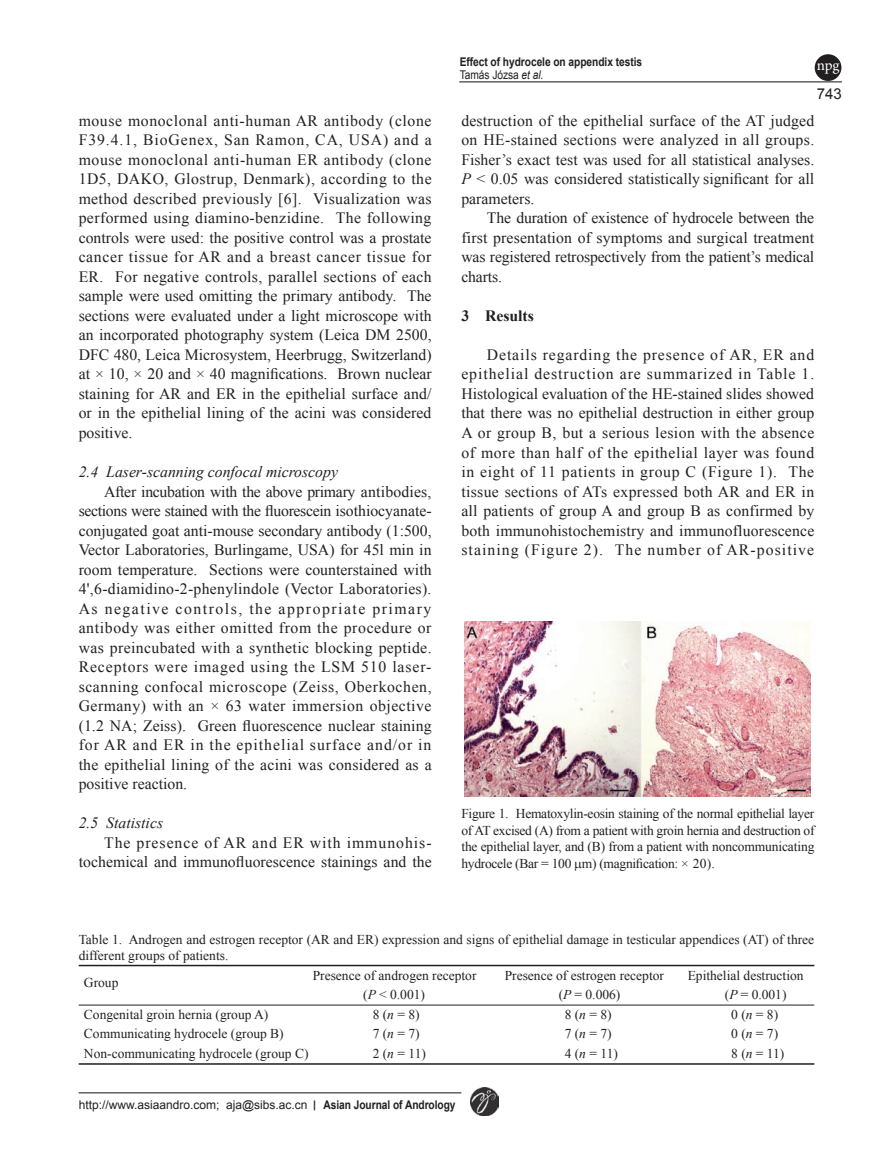
<style>
.page{position:relative;width:893px;height:1170px;background:#fff}
.page>*{position:absolute;margin:0;border:0;box-sizing:border-box;transform-origin:0 0}
.t1{font:15.75px/19.5px "Times New Roman";letter-spacing:.005em;color:#231f20;text-align:justify}
.t2{font:italic 15.75px "Times New Roman";color:#231f20}
.t3{font:700 15.75px "Times New Roman";color:#231f20}
.t4{font:15px "Arial";color:#231f20}
.t5{font:15px "Minion Pro";color:#fff}
.t6{font:13.5px/16.5px "Times New Roman";color:#231f20}
.t7{font:12px "Arial";color:#231f20}
.t8{font:700 12px/13.5px "Arial";letter-spacing:-.005em;color:#231f20;scale:.85 1}
.s1{font-weight:400}
.s2{font-weight:400;font-style:italic}
.s3{font-style:italic}
.s4{font-weight:700;font-size:10.5px}
.s5{font-weight:700}
</style>
<div class="page">
<hr style="left:459px;top:81px;width:383px;height:1px;background:#231f20">
<hr style="left:79px;top:1092px;width:382px;height:1px;background:#231f20">
<div style="left:815px;top:54px;width:26px;height:27px;background:#231f20;border-radius:50%"></div>
<img style="left:470px;top:1087px;width:28px;height:28px">
<hr style="left:79px;top:964px;width:735px;height:2px;background:#231f20">
<hr style="left:79px;top:1063px;width:735px;height:1px;background:#231f20">
<hr style="left:79px;top:1004px;width:735px;height:1px;background:#231f20">
<img style="left:465px;top:621px;width:345px;height:175px">
<p class="t1" style="left:79px;top:111px;width:354px">mouse monoclonal anti-human AR antibody (clone F39.4.1, BioGenex, San Ramon, CA, USA) and a mouse monoclonal anti-human ER antibody (clone 1D5, DAKO, Glostrup, Denmark), according to the method described previously [6]. Visualization was performed using diamino-benzidine. The following controls were used: the positive control was a prostate cancer tissue for AR and a breast cancer tissue for ER. For negative controls, parallel sections of each sample were used omitting the primary antibody. The sections were evaluated under a light microscope with an incorporated photography system (Leica DM 2500, DFC 480, Leica Microsystem, Heerbrugg, Switzerland) at × 10, × 20 and × 40 magnifications. Brown nuclear staining for AR and ER in the epithelial surface and/ or in the epithelial lining of the acini was considered positive.</p>
<p class="t2" style="left:79px;top:461px;width:261px">2.4 Laser-scanning confocal microscopy</p>
<p class="t1" style="left:79px;top:481px;width:354px;text-indent:25px">After incubation with the above primary antibodies, sections were stained with the fluorescein isothiocyanate&shy;conjugated goat anti-mouse secondary antibody (1:500, Vector Laboratories, Burlingame, USA) for 45l min in room temperature. Sections were counterstained with 4',6-diamidino-2-phenylindole (Vector Laboratories).<br>As negative controls, the appropriate primary antibody was either omitted from the procedure or was preincubated with a synthetic blocking peptide.<br>Receptors were imaged using the LSM 510 laser&shy;scanning confocal microscope (Zeiss, Oberkochen, Germany) with an × 63 water immersion objective (1.2 NA; Zeiss). Green fluorescence nuclear staining for AR and ER in the epithelial surface and/or in the epithelial lining of the acini was considered as a positive reaction.</p>
<p class="t2" style="left:79px;top:812px;width:86px">2.5 Statistics</p>
<p class="t1" style="left:79px;top:832px;width:355px;text-align:right">The presence of AR and ER with immunohis&shy;tochemical and immunofluorescence stainings and the</p>
<p class="t8" style="left:460px;top:55px;width:216px">Effect of hydrocele on appendix testis<br><span class="s1">Tamás Józsa</span> <span class="s2">et al</span><span class="s1">.</span></p>
<p class="t5" style="left:817px;top:55px;width:24px">npg</p>
<p class="t4" style="left:817px;top:84px;width:27px">743</p>
<p class="t1" style="left:461px;top:110px;width:354px">destruction of the epithelial surface of the AT judged on HE-stained sections were analyzed in all groups.<br>Fisher’s exact test was used for all statistical analyses.<br><span class="s3">P</span> &lt; 0.05 was considered statistically significant for all parameters.</p>
<p class="t1" style="left:461px;top:208px;width:354px;text-indent:25px">The duration of existence of hydrocele between the first presentation of symptoms and surgical treatment was registered retrospectively from the patient’s medical charts.</p>
<p class="t3" style="left:461px;top:305px;width:74px">3 Results</p>
<p class="t1" style="left:461px;top:344px;width:355px;text-indent:25px">Details regarding the presence of AR, ER and epithelial destruction are summarized in Table 1.<br>Histological evaluation of the HE-stained slides showed that there was no epithelial destruction in either group A or group B, but a serious lesion with the absence of more than half of the epithelial layer was found in eight of 11 patients in group C (Figure 1). The tissue sections of ATs expressed both AR and ER in all patients of group A and group B as confirmed by both immunohistochemistry and immunofluorescence staining (Figure 2). The number of AR-positive</p>
<p class="t6" style="left:461px;top:805px;width:355px;text-align:justify">Figure 1. Hematoxylin-eosin staining of the normal epithelial layer of AT excised (A) from a patient with groin hernia and destruction of the epithelial layer, and (B) from a patient with noncommunicating hydrocele (Bar = 100 m) (magnification: × 20).</p>
<p class="t6" style="left:79px;top:930px;width:737px">Table 1. Androgen and estrogen receptor (AR and ER) expression and signs of epithelial damage in testicular appendices (AT) of three different groups of patients.</p>
<p class="t6" style="left:84px;top:974px;width:36px">Group</p>
<p class="t6" style="left:313px;top:966px;width:165px">Presence of androgen receptor</p>
<p class="t6" style="left:505px;top:966px;width:161px">Presence of estrogen receptor</p>
<p class="t6" style="left:688px;top:966px;width:117px">Epithelial destruction</p>
<p class="t6" style="left:363px;top:986px;width:63px">(<span class="s3">P</span> &lt; 0.001)</p>
<p class="t6" style="left:559px;top:986px;width:63px">(<span class="s3">P</span> = 0.006)</p>
<p class="t6" style="left:725px;top:986px;width:63px">(<span class="s3">P</span> = 0.001)</p>
<p class="t6" style="left:84px;top:1005px;width:186px">Congenital groin hernia (group A)</p>
<p class="t6" style="left:373px;top:1005px;width:48px">8 (<span class="s3">n</span> = 8)</p>
<p class="t6" style="left:565px;top:1005px;width:48px">8 (<span class="s3">n</span> = 8)</p>
<p class="t6" style="left:731px;top:1005px;width:48px">0 (<span class="s3">n</span> = 8)</p>
<p class="t6" style="left:84px;top:1025px;width:201px">Communicating hydrocele (group B)</p>
<p class="t6" style="left:373px;top:1025px;width:48px">7 (<span class="s3">n</span> = 7)</p>
<p class="t6" style="left:565px;top:1025px;width:48px">7 (<span class="s3">n</span> = 7)</p>
<p class="t6" style="left:731px;top:1025px;width:48px">0 (<span class="s3">n</span> = 7)</p>
<p class="t6" style="left:84px;top:1044px;width:226px">Non-communicating hydrocele (group C)</p>
<p class="t6" style="left:373px;top:1044px;width:55px">2 (<span class="s3">n</span> = 11)</p>
<p class="t6" style="left:565px;top:1044px;width:55px">4 (<span class="s3">n</span> = 11)</p>
<p class="t6" style="left:731px;top:1044px;width:55px">8 (<span class="s3">n</span> = 11)</p>
<p class="t7" style="left:79px;top:1096px;width:378px">http://www.asiaandro.com; aja@sibs.ac.cn <span class="s4">|</span> <span class="s5">Asian Journal of Andrology</span></p>
</div>
